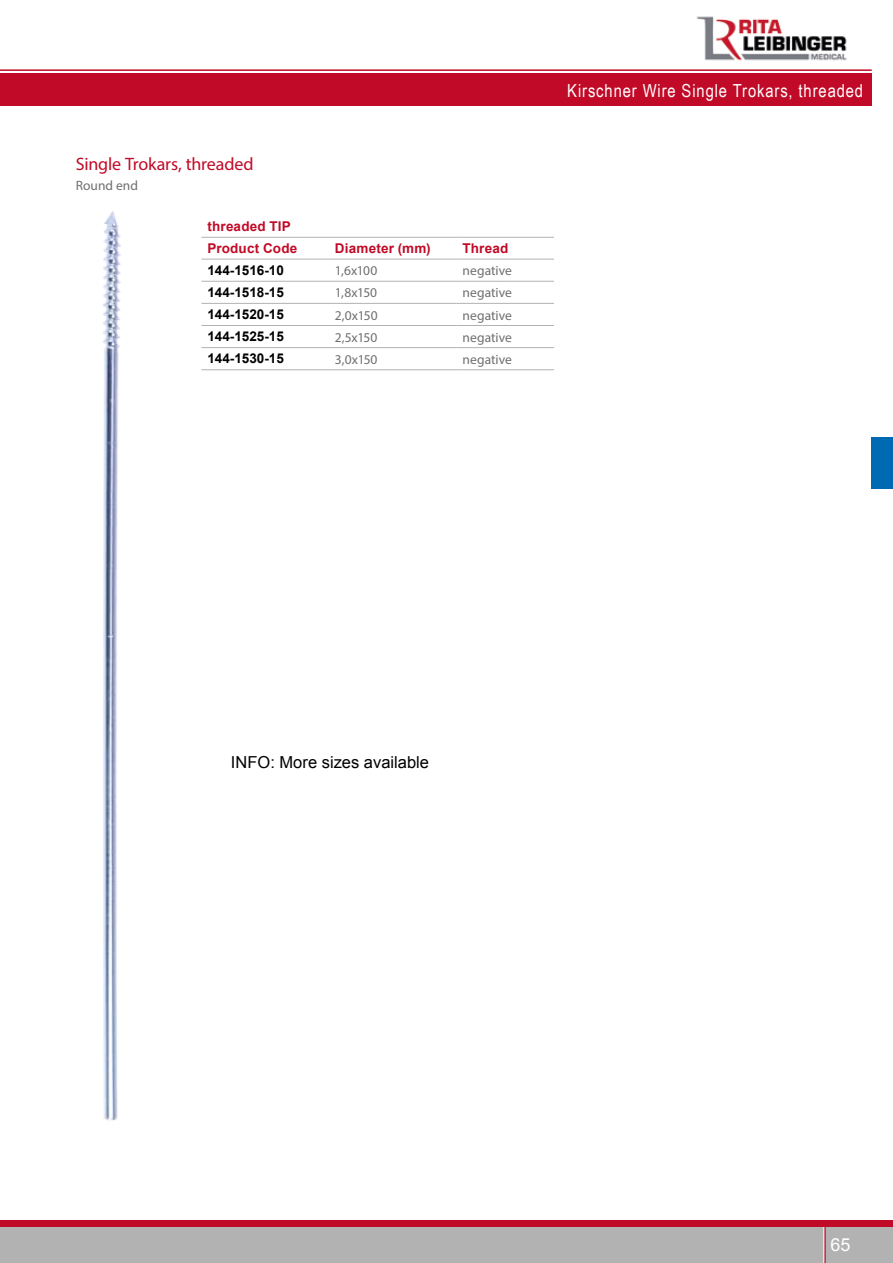
<style>
.page{position:relative;width:893px;height:1263px;background:#fff}
.page>*{position:absolute;margin:0;border:0;box-sizing:border-box;transform-origin:0 0}
.t1{font:18px "Arial Narrow";letter-spacing:.05em;color:#fff}
.t2{font:18px "Myriad Pro";letter-spacing:-.01em;color:#c10a27}
.t3{font:18px "Arial";color:#fff}
.t4{font:16.5px "Arial";color:#000}
.t5{font:13.5px "Myriad Pro";color:#706f6f}
.t6{font:700 13.5px "Arial";color:#000}
.t7{font:700 13.5px/21.9px "Arial";letter-spacing:.015em;color:#c10a27}
</style>
<div class="page">
<hr style="left:0;top:69px;width:872px;height:2px;background:#c10a27">
<div style="left:0;top:73px;width:872px;height:33px;background:#c10a27"></div>
<img style="left:696px;top:16px;width:151px;height:45px">
<div style="left:0;top:1226px;width:893px;height:37px;background:#b3b2b2"></div>
<hr style="left:824px;top:1226px;width:2px;height:37px;background:#c10a27">
<hr style="left:823px;top:1226px;width:1px;height:37px;background:#fff">
<div style="left:0;top:1220px;width:893px;height:6px;background:#c10a27"></div>
<div style="left:872px;top:437px;width:21px;height:51px;background:#0069b4"></div>
<svg style="left:201px;top:280px;width:353px;height:69px"></svg>
<hr style="left:201px;top:281px;width:128px;height:1px;background:#b3b2b2">
<hr style="left:329px;top:281px;width:128px;height:1px;background:#b3b2b2">
<hr style="left:457px;top:281px;width:97px;height:1px;background:#b3b2b2">
<hr style="left:201px;top:303px;width:128px;height:1px;background:#b3b2b2">
<hr style="left:329px;top:303px;width:128px;height:1px;background:#b3b2b2">
<hr style="left:457px;top:303px;width:97px;height:1px;background:#b3b2b2">
<hr style="left:201px;top:325px;width:128px;height:1px;background:#b3b2b2">
<hr style="left:329px;top:325px;width:128px;height:1px;background:#b3b2b2">
<hr style="left:457px;top:325px;width:97px;height:1px;background:#b3b2b2">
<hr style="left:201px;top:347px;width:128px;height:1px;background:#b3b2b2">
<hr style="left:329px;top:347px;width:128px;height:1px;background:#b3b2b2">
<hr style="left:457px;top:347px;width:97px;height:1px;background:#b3b2b2">
<hr style="left:201px;top:369px;width:128px;height:1px;background:#b3b2b2">
<hr style="left:329px;top:369px;width:128px;height:1px;background:#b3b2b2">
<hr style="left:457px;top:369px;width:97px;height:1px;background:#b3b2b2">
<hr style="left:201px;top:237px;width:128px;height:1px;background:#b3b2b2">
<hr style="left:329px;top:237px;width:128px;height:1px;background:#b3b2b2">
<hr style="left:457px;top:237px;width:97px;height:1px;background:#b3b2b2">
<hr style="left:201px;top:259px;width:128px;height:1px;background:#b3b2b2">
<hr style="left:329px;top:259px;width:128px;height:1px;background:#b3b2b2">
<hr style="left:457px;top:259px;width:97px;height:1px;background:#b3b2b2">
<img style="left:102px;top:211px;width:19px;height:910px">
<h1 class="t2" style="left:76px;top:153px;width:179px">Single Trokars, threaded</h1>
<p class="t5" style="left:76px;top:177px;width:64px">Round end</p>
<p class="t7" style="left:207px;top:216px;width:91px">threaded TIP<br>Product Code</p>
<p class="t7" style="left:335px;top:238px;width:97px">Diameter (mm)</p>
<p class="t7" style="left:463px;top:238px;width:47px">Thread</p>
<p class="t6" style="left:207px;top:261px;width:78px">144-1516-10</p>
<p class="t5" style="left:335px;top:262px;width:44px">1,6x100</p>
<p class="t5" style="left:463px;top:262px;width:51px">negative</p>
<p class="t6" style="left:207px;top:283px;width:78px">144-1518-15</p>
<p class="t5" style="left:335px;top:284px;width:44px">1,8x150</p>
<p class="t5" style="left:463px;top:284px;width:51px">negative</p>
<p class="t6" style="left:207px;top:305px;width:78px">144-1520-15</p>
<p class="t5" style="left:335px;top:307px;width:44px">2,0x150</p>
<p class="t5" style="left:463px;top:307px;width:51px">negative</p>
<p class="t6" style="left:207px;top:328px;width:78px">144-1525-15</p>
<p class="t5" style="left:335px;top:329px;width:44px">2,5x150</p>
<p class="t5" style="left:463px;top:329px;width:51px">negative</p>
<p class="t6" style="left:207px;top:350px;width:78px">144-1530-15</p>
<p class="t5" style="left:335px;top:351px;width:44px">3,0x150</p>
<p class="t5" style="left:463px;top:351px;width:51px">negative</p>
<h1 class="t1" style="left:567px;top:77px;width:297px">Kirschner Wire Single Trokars, threaded</h1>
<p class="t4" style="left:231px;top:752px;width:200px">INFO: More sizes available</p>
<h1 class="t3" style="left:830px;top:1233px;width:22px">65</h1>
</div>
